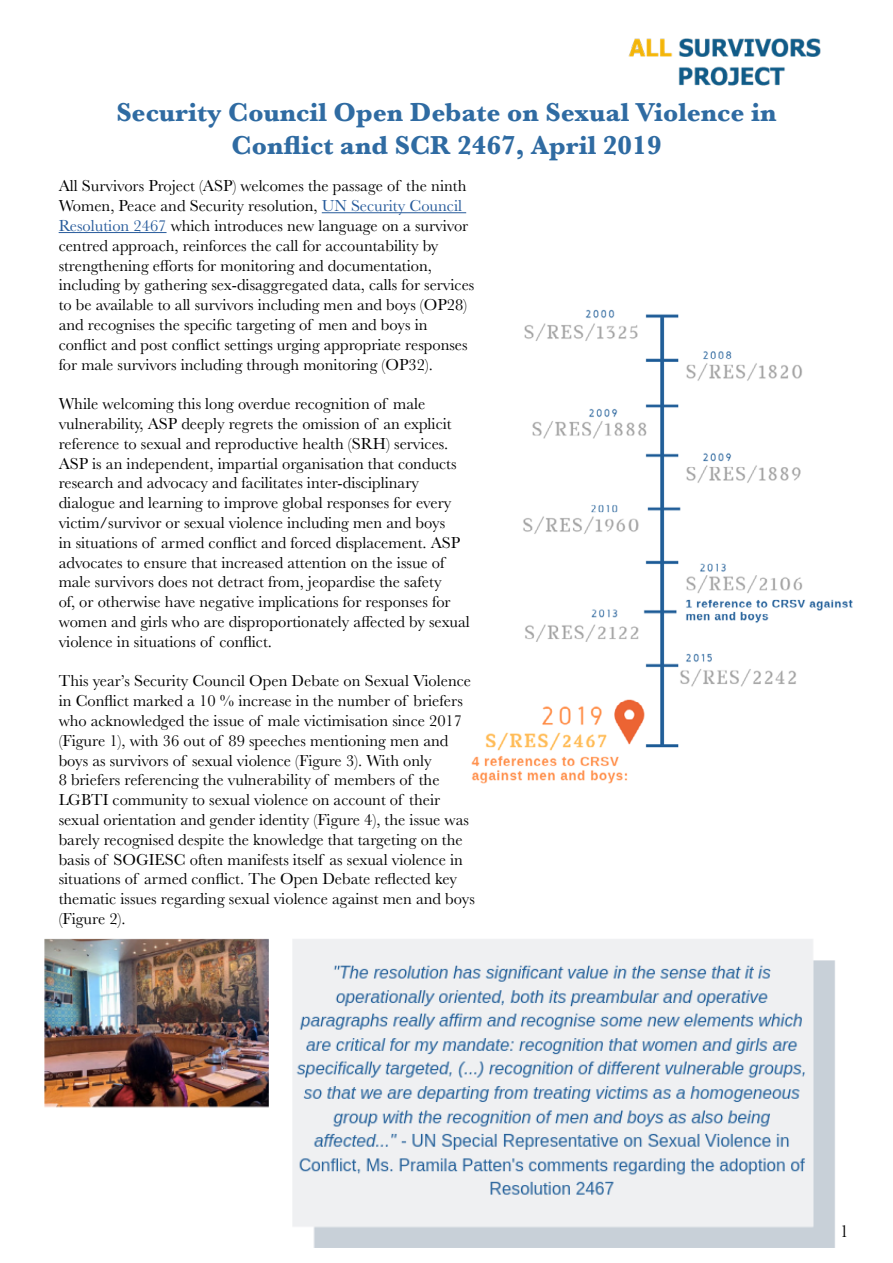
<style>
.page{position:relative;width:893px;height:1263px;background:#fff}
.page>*{position:absolute;margin:0;border:0;box-sizing:border-box;transform-origin:0 0}
.t1{font:700 27px/32.4px "Baskerville";color:#2f6ba2;text-align:center}
.t2{font:18px "Baskerville";color:#000}
.t3{font:16.5px/19.8px "Baskerville";color:#000}
.s1{color:#275b9b}
</style>
<div class="page">
<img style="left:471px;top:309px;width:382px;height:475px">
<img style="left:44px;top:938px;width:791px;height:309px">
<hr style="left:322px;top:212px;width:144px;height:1px;background:#275b9b">
<hr style="left:59px;top:232px;width:108px;height:1px;background:#275b9b">
<img style="left:628px;top:38px;width:193px;height:48px">
<h1 class="t1" style="left:116px;top:97px;width:662px">Security Council Open Debate on Sexual Violence in<br>Conflict and SCR 2467, April 2019</h1>
<p class="t3" style="left:59px;top:176px;width:417px">All Survivors Project (ASP) welcomes the passage of the ninth Women, Peace and Security resolution, <span class="s1">UN Security Council Resolution 2467</span> which introduces new language on a survivor centred approach, reinforces the call for accountability by strengthening efforts for monitoring and documentation, including by gathering sex-disaggregated data, calls for services to be available to all survivors including men and boys (OP28) and recognises the specific targeting of men and boys in conflict and post conflict settings urging appropriate responses for male survivors including through monitoring (OP32).</p>
<p class="t3" style="left:59px;top:394px;width:413px">While welcoming this long overdue recognition of male vulnerability, ASP deeply regrets the omission of an explicit reference to sexual and reproductive health (SRH) services.<br>ASP is an independent, impartial organisation that conducts research and advocacy and facilitates inter-disciplinary dialogue and learning to improve global responses for every victim/survivor or sexual violence including men and boys<br>in situations of armed conflict and forced displacement. ASP advocates to ensure that increased attention on the issue of male survivors does not detract from, jeopardise the safety<br>of, or otherwise have negative implications for responses for women and girls who are disproportionately affected by sexual violence in situations of conflict.</p>
<p class="t3" style="left:59px;top:671px;width:418px">This year’s Security Council Open Debate on Sexual Violence in Conflict marked a 10 % increase in the number of briefers who acknowledged the issue of male victimisation since 2017 (Figure 1), with 36 out of 89 speeches mentioning men and boys as survivors of sexual violence (Figure 3). With only<br>8 briefers referencing the vulnerability of members of the LGBTI community to sexual violence on account of their sexual orientation and gender identity (Figure 4), the issue was barely recognised despite the knowledge that targeting on the basis of SOGIESC often manifests itself as sexual violence in situations of armed conflict. The Open Debate reflected key thematic issues regarding sexual violence against men and boys (Figure 2).</p>
<p class="t2" style="left:840px;top:1219px;width:10px">1</p>
</div>
